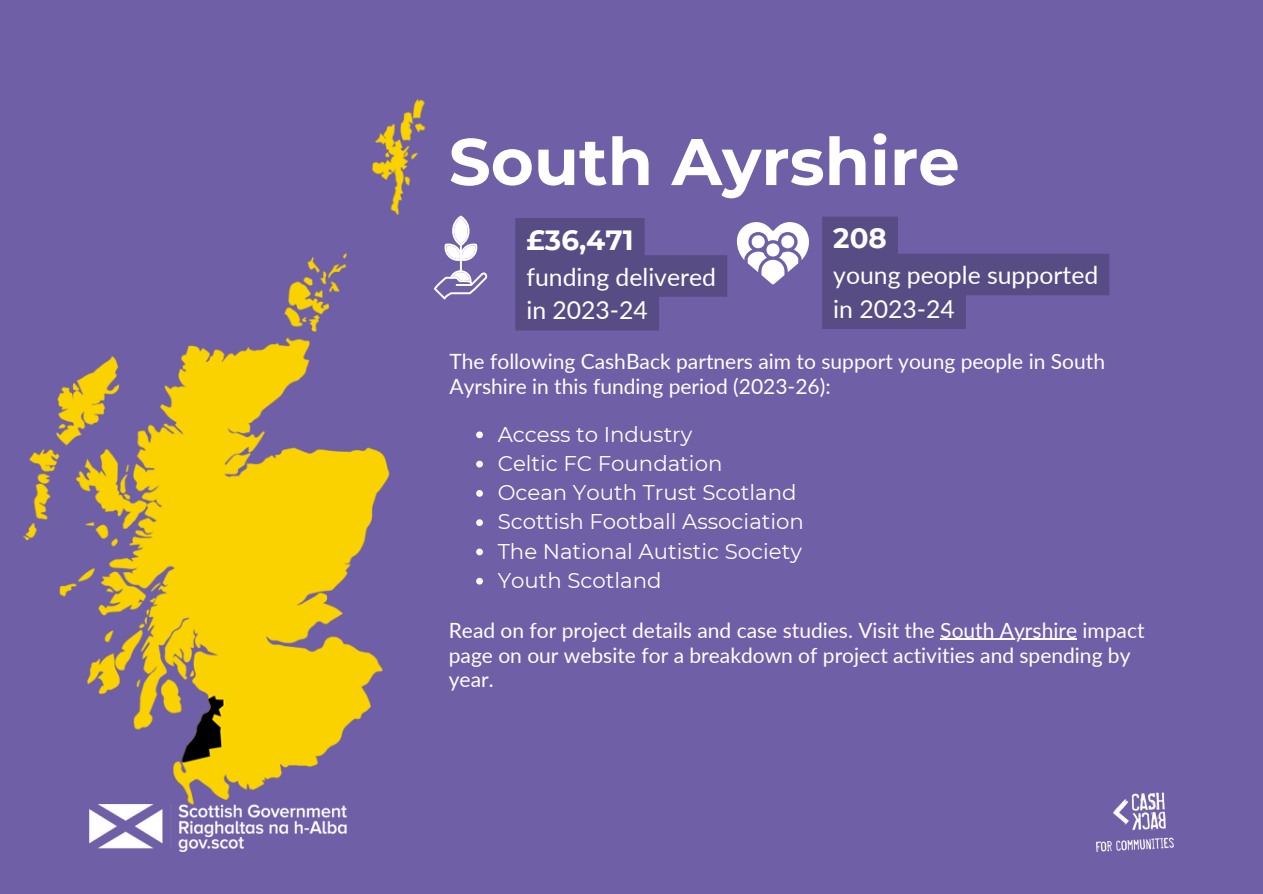
<style>
.page{position:relative;width:1263px;height:894px;background:#fff}
.page>*{position:absolute;margin:0;border:0;box-sizing:border-box;transform-origin:0 0}
.t1{font:700 65.7px "Montserrat";color:#fff}
.t2{font:700 27.75px "Montserrat";color:#fff}
.t3{font:24.75px/33.8px "Lato";color:#fff}
.t4{font:21.3px "Montserrat";color:#fff}
.t5{font:21px/25px "Lato";color:#fff}
</style>
<div class="page">
<div style="left:0;top:0;width:1263px;height:893px;background:#6e5fa6"></div>
<img style="left:23px;top:99px;width:459px;height:705px">
<svg style="left:515px;top:218px;width:212px;height:112px"></svg>
<svg style="left:822px;top:216px;width:287px;height:113px"></svg>
<svg style="left:737px;top:222px;width:72px;height:62px"></svg>
<svg style="left:434px;top:215px;width:54px;height:84px"></svg>
<svg style="left:476px;top:431px;width:7px;height:7px"></svg>
<svg style="left:476px;top:460px;width:7px;height:7px"></svg>
<svg style="left:476px;top:490px;width:7px;height:6px"></svg>
<svg style="left:476px;top:519px;width:7px;height:7px"></svg>
<svg style="left:476px;top:548px;width:7px;height:7px"></svg>
<svg style="left:476px;top:577px;width:7px;height:7px"></svg>
<hr style="left:940px;top:638px;width:137px;height:1px;background:#fff">
<img style="left:89px;top:804px;width:258px;height:47px">
<img style="left:1096px;top:792px;width:78px;height:58px">
<p class="t1" style="left:449px;top:121px;width:512px">South Ayrshire</p>
<h1 class="t2" style="left:526px;top:222px;width:109px">£36,471</h1>
<h1 class="t3" style="left:526px;top:259px;width:191px">funding delivered in 2023-24</h1>
<p class="t2" style="left:833px;top:221px;width:55px">208</p>
<p class="t3" style="left:833px;top:257px;width:266px">young people supported in 2023-24</p>
<p class="t5" style="left:449px;top:348px;width:657px">The following CashBack partners aim to support young people in South<br>Ayrshire in this funding period (2023-26):</p>
<h2 class="t4" style="left:498px;top:421px;width:196px">Access to Industry</h2>
<h2 class="t4" style="left:498px;top:450px;width:226px">Celtic FC Foundation</h2>
<p class="t4" style="left:498px;top:479px;width:300px">Ocean Youth Trust Scotland</p>
<p class="t4" style="left:498px;top:508px;width:308px">Scottish Football Association</p>
<p class="t4" style="left:498px;top:538px;width:306px">The National Autistic Society</p>
<p class="t4" style="left:498px;top:567px;width:165px">Youth Scotland</p>
<p class="t5" style="left:449px;top:617px;width:697px">Read on for project details and case studies. Visit the South Ayrshire impact</p>
<p class="t5" style="left:449px;top:641px;width:683px">page on our website for a breakdown of project activities and spending by year.</p>
</div>
